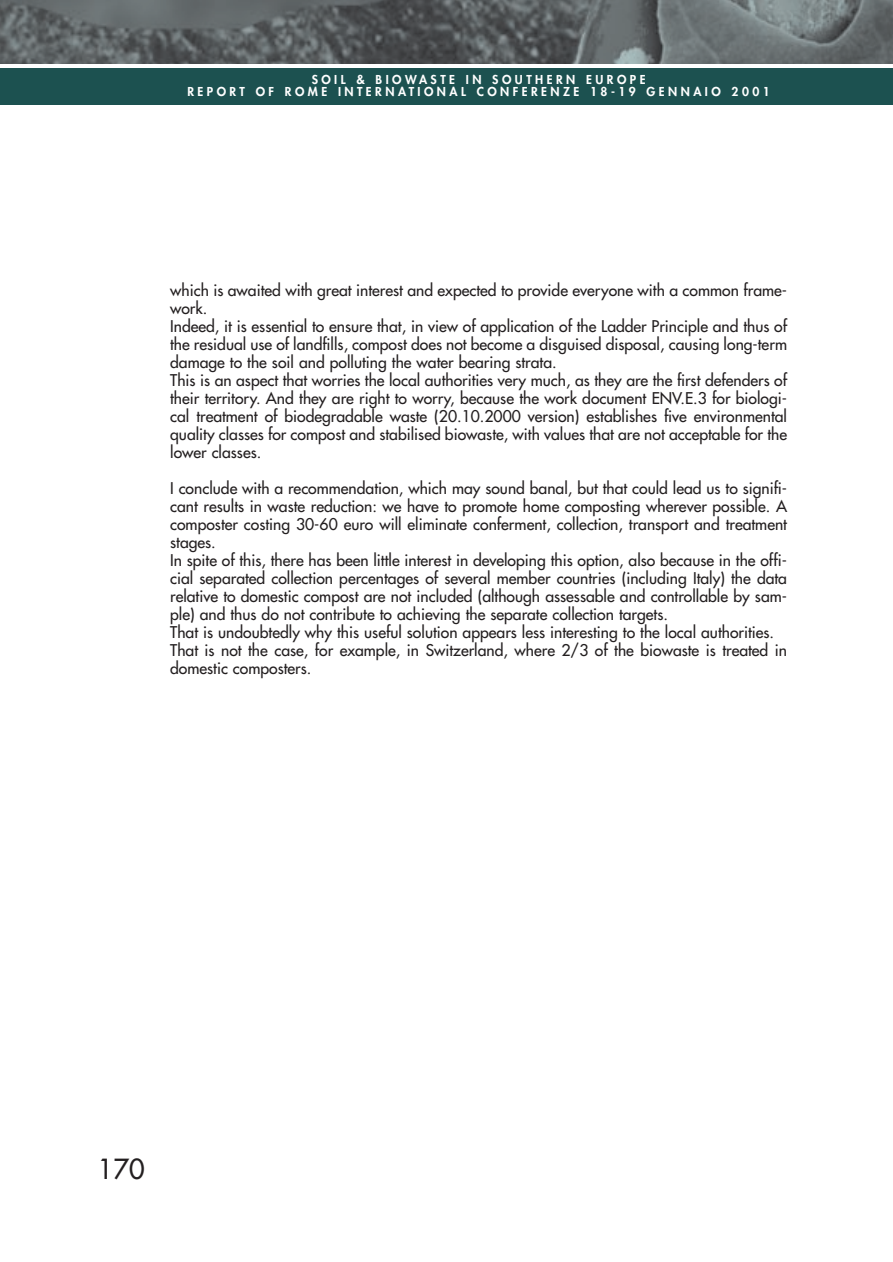
<style>
.page{position:relative;width:893px;height:1262px;background:#fff}
.page>*{position:absolute;margin:0;border:0;box-sizing:border-box;transform-origin:0 0}
.t1{font:27px "Futura";color:#231f20}
.t2{font:15.75px/18px "Futura";color:#231f20}
.t3{font:800 12px/12px "Futura";letter-spacing:.29em;color:#fff;text-align:center}
</style>
<div class="page">
<div style="left:0;top:68px;width:892px;height:36px;background:#1c5150"></div>
<img style="left:0;top:0;width:892px;height:64px">
<p class="t3" style="left:187px;top:74px;width:584px">SOIL &amp; BIOWASTE IN SOUTHERN EUROPE<br>REPORT OF ROME INTERNATIONAL CONFERENZE 18-19 GENNAIO 2001</p>
<p class="t2" style="left:170px;top:282px;width:618px">which is awaited with great interest and expected to provide everyone with a common frame&shy;work.<br>Indeed, it is essential to ensure that, in view of application of the Ladder Principle and thus of the residual use of landfills, compost does not become a disguised disposal, causing long-term damage to the soil and polluting the water bearing strata.<br>This is an aspect that worries the local authorities very much, as they are the first defenders of their territory. And they are right to worry, because the work document ENV.E.3 for biologi&shy;cal treatment of biodegradable waste (20.10.2000 version) establishes five environmental quality classes for compost and stabilised biowaste, with values that are not acceptable for the lower classes.</p>
<p class="t2" style="left:170px;top:480px;width:618px">I conclude with a recommendation, which may sound banal, but that could lead us to signifi&shy;cant results in waste reduction: we have to promote home composting wherever possible. A composter costing 30-60 euro will eliminate conferment, collection, transport and treatment stages.<br>In spite of this, there has been little interest in developing this option, also because in the offi&shy;cial separated collection percentages of several member countries (including Italy) the data relative to domestic compost are not included (although assessable and controllable by sam&shy;ple) and thus do not contribute to achieving the separate collection targets.<br>That is undoubtedly why this useful solution appears less interesting to the local authorities.<br>That is not the case, for example, in Switzerland, where 2/3 of the biowaste is treated in domestic composters.</p>
<h1 class="t1" style="left:98px;top:1155px;width:48px">170</h1>
</div>
